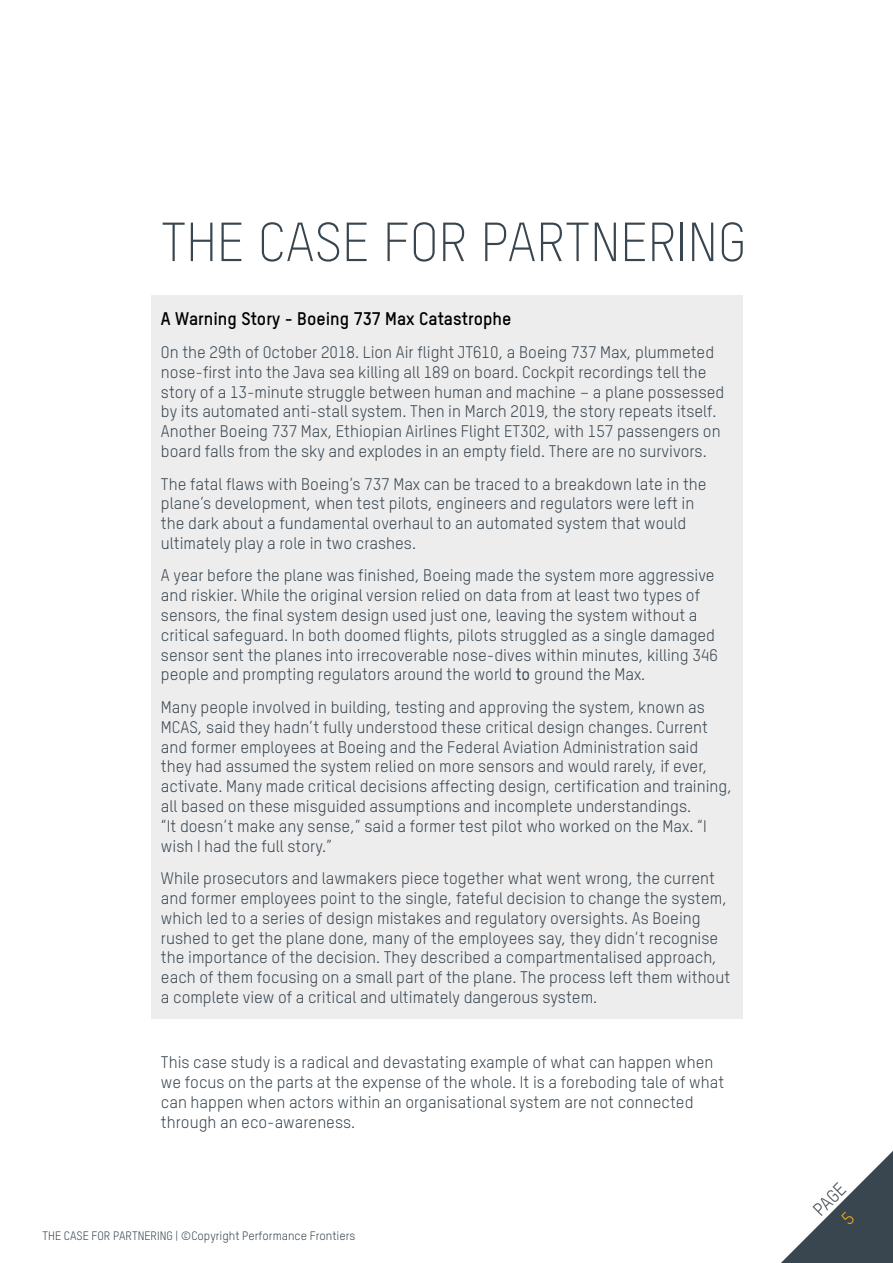
<style>
.page{position:relative;width:893px;height:1263px;background:#fff}
.page>*{position:absolute;margin:0;border:0;box-sizing:border-box;transform-origin:0 0}
.t1{font:300 54px "TSTAR";color:#39464f}
.t2{font:700 18px "TSTAR";color:#000}
.t3{font:18px "TSTAR";color:#39464f}
.t4{font:16.5px/19.8px "TSTAR";color:#39464f}
.t5{font:12px "TSTAR";color:#39464f}
.s1{font-weight:500}
</style>
<div class="page">
<div style="left:151px;top:295px;width:592px;height:723px;background:#ededee"></div>
<svg style="left:495px;top:1018px;width:398px;height:245px"></svg>
<svg style="left:841px;top:1211px;width:14px;height:14px"></svg>
<h1 class="t1" style="left:161px;top:210px;width:587px">THE CASE FOR PARTNERING</h1>
<p class="t2" style="left:161px;top:308px;width:352px">A Warning Story - Boeing 737 Max Catastrophe</p>
<p class="t4" style="left:161px;top:342px;width:565px">On the 29th of October 2018. Lion Air flight JT610, a Boeing 737 Max, plummeted nose-first into the Java sea killing all 189 on board. Cockpit recordings tell the story of a 13-minute struggle between human and machine – a plane possessed by its automated anti-stall system. Then in March 2019, the story repeats itself.<br>Another Boeing 737 Max, Ethiopian Airlines Flight ET302, with 157 passengers on board falls from the sky and explodes in an empty field. There are no survivors.</p>
<p class="t4" style="left:161px;top:474px;width:547px">The fatal flaws with Boeing’s 737 Max can be traced to a breakdown late in the plane’s development, when test pilots, engineers and regulators were left in the dark about a fundamental overhaul to an automated system that would ultimately play a role in two crashes.</p>
<p class="t4" style="left:161px;top:566px;width:558px">A year before the plane was finished, Boeing made the system more aggressive and riskier. While the original version relied on data from at least two types of sensors, the final system design used just one, leaving the system without a critical safeguard. In both doomed flights, pilots struggled as a single damaged sensor sent the planes into irrecoverable nose-dives within minutes, killing 346 people and prompting regulators around the world <span class="s1">to</span> ground the Max.</p>
<p class="t4" style="left:161px;top:697px;width:572px">Many people involved in building, testing and approving the system, known as MCAS, said they hadn’t fully understood these critical design changes. Current and former employees at Boeing and the Federal Aviation Administration said they had assumed the system relied on more sensors and would rarely, if ever, activate. Many made critical decisions affecting design, certification and training, all based on these misguided assumptions and incomplete understandings.<br>“It doesn’t make any sense,” said a former test pilot who worked on the Max. “I wish I had the full story.”</p>
<p class="t4" style="left:161px;top:868px;width:571px">While prosecutors and lawmakers piece together what went wrong, the current and former employees point to the single, fateful decision to change the system, which led to a series of design mistakes and regulatory oversights. As Boeing rushed to get the plane done, many of the employees say, they didn’t recognise the importance of the decision. They described a compartmentalised approach, each of them focusing on a small part of the plane. The process left them without a complete view of a critical and ultimately dangerous system.</p>
<p class="t4" style="left:161px;top:1052px;width:565px">This case study is a radical and devastating example of what can happen when we focus on the parts at the expense of the whole. It is a foreboding tale of what can happen when actors within an organisational system are not connected through an eco-awareness.</p>
<p class="t5" style="left:43px;top:1229px;width:314px">THE CASE FOR PARTNERING | ©Copyright Performance Frontiers</p>
<p class="t3" style="left:809px;top:1205px;width:39px;rotate:-45deg">PAGE</p>
</div>
